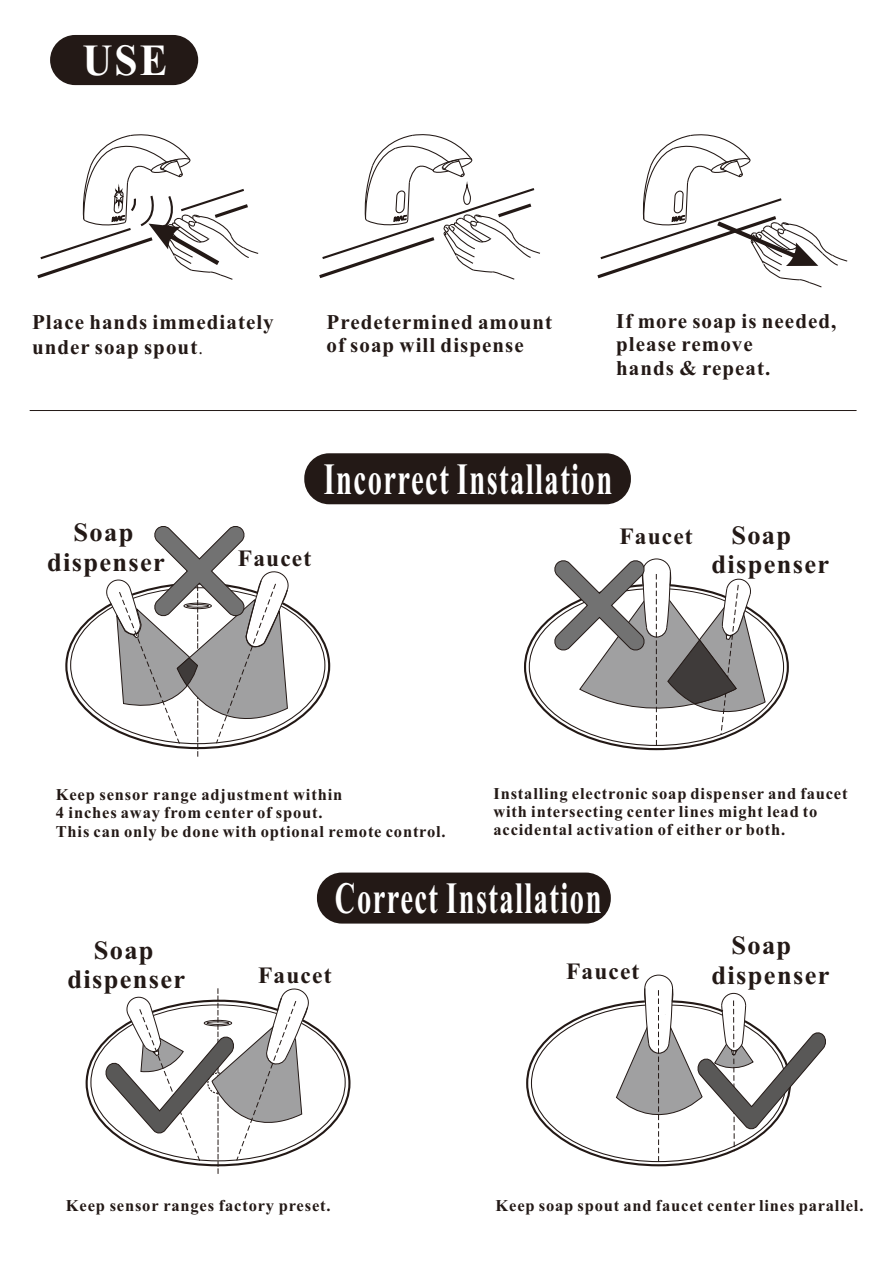
<style>
.page{position:relative;width:893px;height:1263px;background:#fff}
.page>*{position:absolute;margin:0;border:0;box-sizing:border-box;transform-origin:0 0}
.t1{font:700 44.7px "Times New Roman";letter-spacing:.05em;color:#fff;scale:.64 1}
.t2{font:700 44.55px "Times New Roman";color:#fff;scale:.93 1}
.t3{font:700 26.4px/29.2px "Times New Roman";letter-spacing:.05em;color:#231916}
.t4{font:700 23.4px "Times New Roman";letter-spacing:.05em;color:#231916}
.t5{font:700 21px/23.2px "Times New Roman";letter-spacing:.05em;color:#231916}
.t6{font:700 16.5px/18.3px "Times New Roman";letter-spacing:.05em;color:#231916}
.s1{font-family:"Adobe Fangsong Std";font-weight:400}
</style>
<div class="page">
<div style="left:50px;top:35px;width:148px;height:50px;background:#231916;border-radius:25px"></div>
<svg style="left:524px;top:558px;width:265px;height:193px"></svg>
<svg style="left:65px;top:526px;width:266px;height:231px"></svg>
<hr style="left:30px;top:410px;width:826px;height:1px;background:#231916">
<svg style="left:85px;top:988px;width:266px;height:186px"></svg>
<div style="left:304px;top:453px;width:327px;height:51px;background:#231916;border-radius:25px"></div>
<div style="left:317px;top:872px;width:294px;height:51px;background:#231916;border-radius:25px"></div>
<svg style="left:526px;top:974px;width:300px;height:193px"></svg>
<svg style="left:37px;top:134px;width:222px;height:146px"></svg>
<svg style="left:319px;top:134px;width:221px;height:146px"></svg>
<svg style="left:597px;top:134px;width:251px;height:154px"></svg>
<h2 class="t2" style="left:83px;top:45px;width:93px">USE</h2>
<p class="t5" style="left:32px;top:311px;width:243px;line-height:25.2px">Place hands immediately under soap spout<span class="s1">.</span></p>
<p class="t5" style="left:326px;top:312px;width:227px">Predetermined amount of soap will dispense</p>
<p class="t5" style="left:616px;top:312px;width:222px">If more soap is needed, please remove<br>hands &amp; repeat.</p>
<h1 class="t1" style="left:324px;top:463px;width:452px">Incorrect Installation</h1>
<h3 class="t3" style="left:74px;top:521px;width:61px">Soap</h3>
<h3 class="t4" style="left:619px;top:528px;width:75px">Faucet</h3>
<h3 class="t3" style="left:47px;top:550px;width:119px">dispenser</h3>
<h3 class="t4" style="left:238px;top:550px;width:75px">Faucet</h3>
<h3 class="t3" style="left:711px;top:523px;width:119px;text-indent:20px">Soap dispenser</h3>
<p class="t6" style="left:56px;top:787px;width:391px">Keep sensor range adjustment within<br>4 inches away from center of spout.<br>This can only be done with optional remote control.</p>
<p class="t6" style="left:493px;top:786px;width:356px">Installing electronic soap dispenser and faucet with intersecting center lines might lead to accidental activation of either or both.</p>
<h3 class="t3" style="left:67px;top:938px;width:119px;text-align:center">Soap dispenser</h3>
<h1 class="t1" style="left:335px;top:883px;width:418px">Correct Installation</h1>
<h3 class="t3" style="left:731px;top:934px;width:61px">Soap</h3>
<h3 class="t4" style="left:258px;top:967px;width:75px">Faucet</h3>
<h3 class="t4" style="left:566px;top:964px;width:75px">Faucet</h3>
<h3 class="t3" style="left:712px;top:963px;width:119px">dispenser</h3>
<p class="t6" style="left:66px;top:1198px;width:266px">Keep sensor ranges factory preset.</p>
<p class="t6" style="left:496px;top:1198px;width:369px">Keep soap spout and faucet center lines parallel.</p>
</div>
